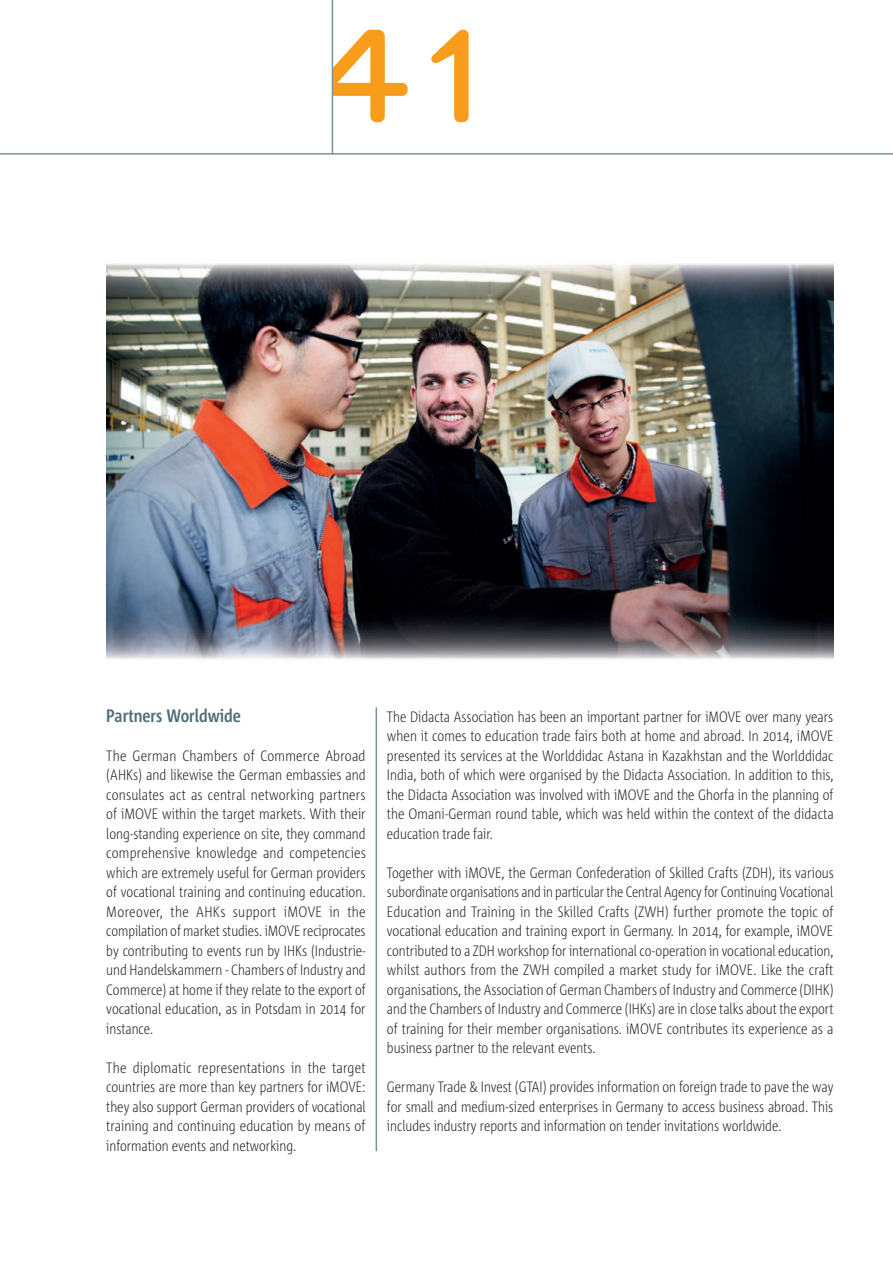
<style>
.page{position:relative;width:893px;height:1263px;background:#fff}
.page>*{position:absolute;margin:0;border:0;box-sizing:border-box;transform-origin:0 0}
.t1{font:195px "Cholla Unicase OT";color:#f89c1c}
.t2{font:700 18px "Corpid C1 Cd";color:#516e78}
.t3{font:300 15px/19.5px "Corpid C1 Cd";color:#231f20;text-align:justify}
</style>
<div class="page">
<img style="left:106px;top:263px;width:727px;height:397px">
<hr style="left:376px;top:707px;width:1px;height:444px;background:#7c9098">
<hr style="left:0;top:153px;width:893px;height:2px;background:#7c9098">
<hr style="left:332px;top:0;width:1px;height:154px;background:#7c9098">
<h1 class="t1" style="left:313px;top:-47px;width:192px">41</h1>
<p class="t2" style="left:106px;top:704px;width:136px">Partners Worldwide</p>
<p class="t3" style="left:106px;top:745px;width:261px">The German Chambers of Commerce Abroad (AHKs) and likewise the German embassies and consulates act as central networking partners of iMOVE within the target markets. With their long-standing experience on site, they command comprehensive knowledge and competencies which are extremely useful for German providers of vocational training and continuing education.<br>Moreover, the AHKs support iMOVE in the compilation of market studies. iMOVE reciprocates by contributing to events run by IHKs (Industrie&shy;und Handelskammern - Chambers of Industry and Commerce) at home if they relate to the export of vocational education, as in Potsdam in 2014 for instance.</p>
<p class="t3" style="left:106px;top:1057px;width:261px">The diplomatic representations in the target countries are more than key partners for iMOVE: they also support German providers of vocational training and continuing education by means of information events and networking.</p>
<p class="t3" style="left:387px;top:706px;width:448px">The Didacta Association has been an important partner for iMOVE over many years when it comes to education trade fairs both at home and abroad. In 2014, iMOVE presented its services at the Worlddidac Astana in Kazakhstan and the Worlddidac India, both of which were organised by the Didacta Association. In addition to this, the Didacta Association was involved with iMOVE and the Ghorfa in the planning of the Omani-German round table, which was held within the context of the didacta education trade fair.</p>
<p class="t3" style="left:387px;top:862px;width:448px">Together with iMOVE, the German Confederation of Skilled Crafts (ZDH), its various subordinate organisations and in particular the Central Agency for Continuing Vocational Education and Training in the Skilled Crafts (ZWH) further promote the topic of vocational education and training export in Germany. In 2014, for example, iMOVE contributed to a ZDH workshop for international co-operation in vocational education, whilst authors from the ZWH compiled a market study for iMOVE. Like the craft organisations, the Association of German Chambers of Industry and Commerce (DIHK) and the Chambers of Industry and Commerce (IHKs) are in close talks about the export of training for their member organisations. iMOVE contributes its experience as a business partner to the relevant events.</p>
<p class="t3" style="left:387px;top:1077px;width:448px">Germany Trade &amp; Invest (GTAI) provides information on foreign trade to pave the way for small and medium-sized enterprises in Germany to access business abroad. This includes industry reports and information on tender invitations worldwide.</p>
</div>
